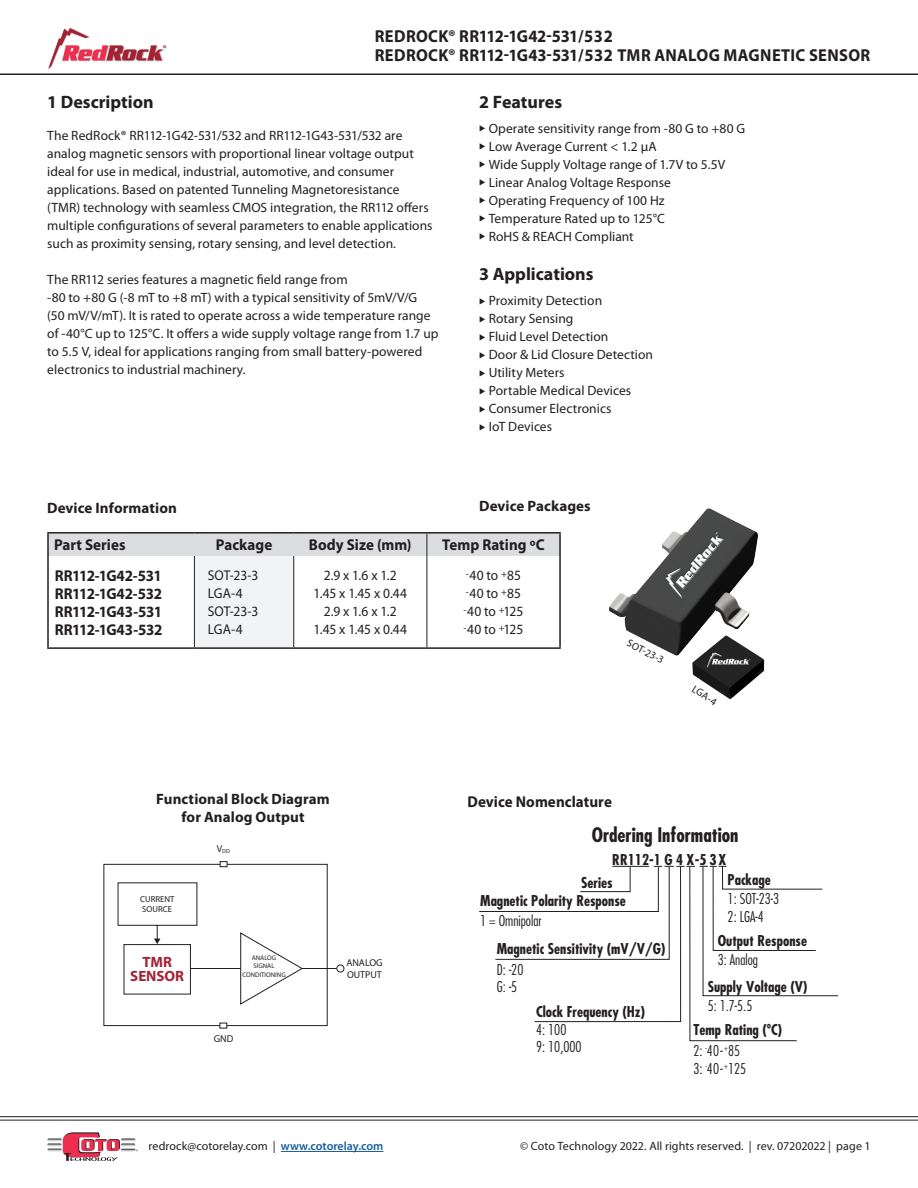
<style>
.page{position:relative;width:918px;height:1188px;background:#fff}
.page>*{position:absolute;margin:0;border:0;box-sizing:border-box;transform-origin:0 0}
.t1{font:700 condensed 19.5px "Futura Std";color:#231f20}
.BCoto_Catalog_Subhea{font:700 18px "Myriad Pro";color:#231f20}
.t2{font:700 17.4px "Myriad Pro";letter-spacing:.015em;color:#231f20;scale:.95 1}
.Main_Title_for_TOC{font:700 15.75px "Myriad Pro";color:#231f20;scale:.95 1}
.Main_Title_for_TOC-2{font:700 15.75px "Myriad Pro";letter-spacing:-.03em;color:#231f20;scale:.95 1}
.Main_Title_for_TOC-3{font:700 15.75px "Myriad Pro";letter-spacing:-.02em;color:#231f20;scale:.95 1}
.BCoto_Catalog_Subhea-2{font:700 15.75px "Myriad Pro";letter-spacing:.005em;color:#231f20;scale:.95 1}
.BCoto_Catalog_Subhea-3{font:700 15px/18px "Myriad Pro";letter-spacing:.005em;color:#231f20;text-align:center}
.t3{font:700 14.85px/14.4px "Myriad Pro";color:#a52235;text-align:center}
.t4{font:700 condensed 14.55px/19px "Futura Std";color:#231f20}
.t5{font:300 condensed 14.55px/19px "Futura Std";color:#231f20}
.Main_Title_for_TOC-4{font:14.1px "Myriad Pro";letter-spacing:-.005em;color:#231f20;scale:.95 1}
.BCoto_Catalog_Subhea-4{font:13.5px/18px "Myriad Pro";letter-spacing:.005em;color:#231f20}
.t6{font:12px "Myriad Pro";letter-spacing:.005em;color:#231f20}
.BCoto_Catalog_Subhea-5{font:10.5px "Myriad Pro";color:#231f20}
.t7{font:9.9px/11.9px "Myriad Pro";color:#231f20}
.t8{font:8.7px/9.4px "Myriad Pro";color:#231f20}
.t9{font:6.75px/8.1px "Myriad Pro";color:#231f20;text-align:center}
.t10{font:5.85px "Myriad Pro";color:#231f20}
.t11{font:500 4.35px "Serpentine";color:#a52235}
.s1{font-size:9.9px}
.s2{font-weight:700}
.s3{font-weight:300}
.s4{font-weight:600;color:#175d9e}
</style>
<div class="page">
<svg style="left:48px;top:28px;width:115px;height:41px"></svg>
<hr style="left:0;top:74px;width:918px;height:1px;background:#231f20">
<hr style="left:281px;top:1151px;width:102px;height:1px;background:#175d9e">
<svg style="left:47px;top:1132px;width:91px;height:29px"></svg>
<hr style="left:0;top:1120px;width:918px;height:1px;background:#231f20">
<hr style="left:0;top:1116px;width:918px;height:1px;background:#231f20">
<svg style="left:117px;top:882px;width:81px;height:113px"></svg>
<hr style="left:190px;top:968px;width:147px;height:1px;background:#231f20">
<svg style="left:240px;top:932px;width:62px;height:73px"></svg>
<div style="left:336px;top:964px;width:8px;height:9px;border:1px solid #231f20;border-radius:50%"></div>
<div style="left:103px;top:864px;width:225px;height:162px;border:1px solid #231f20"></div>
<svg style="left:220px;top:861px;width:8px;height:6px"></svg>
<svg style="left:219px;top:1023px;width:8px;height:6px"></svg>
<img style="left:609px;top:508px;width:156px;height:192px">
<div style="left:194px;top:556px;width:100px;height:92px;background:#f2f3f4"></div>
<hr style="left:47px;top:532px;width:147px;height:2px;background:#231f20">
<hr style="left:47px;top:534px;width:2px;height:22px;background:#231f20">
<hr style="left:194px;top:532px;width:100px;height:2px;background:#231f20">
<hr style="left:294px;top:532px;width:133px;height:2px;background:#231f20">
<hr style="left:427px;top:532px;width:134px;height:2px;background:#231f20">
<hr style="left:559px;top:534px;width:2px;height:22px;background:#231f20">
<hr style="left:47px;top:556px;width:2px;height:91px;background:#231f20">
<hr style="left:559px;top:556px;width:2px;height:91px;background:#231f20">
<hr style="left:194px;top:556px;width:1px;height:91px;background:#231f20">
<hr style="left:294px;top:556px;width:1px;height:91px;background:#231f20">
<hr style="left:47px;top:647px;width:147px;height:2px;background:#231f20">
<hr style="left:194px;top:647px;width:100px;height:2px;background:#231f20">
<hr style="left:294px;top:647px;width:133px;height:2px;background:#231f20">
<hr style="left:427px;top:647px;width:134px;height:2px;background:#231f20">
<div style="left:48px;top:533px;width:512px;height:23px;background:#dcdddf"></div>
<hr style="left:427px;top:556px;width:1px;height:91px;background:#231f20">
<svg style="left:479px;top:866px;width:359px;height:176px"></svg>
<p class="t11" style="left:163px;top:45px;width:5px">®</p>
<p class="t2" style="left:375px;top:27px;width:252px">REDROCK® RR112-1G42-531/532</p>
<p class="t2" style="left:375px;top:45px;width:523px">REDROCK® RR112-1G43-531/532 TMR ANALOG MAGNETIC SENSOR</p>
<p class="BCoto_Catalog_Subhea" style="left:47px;top:92px;width:108px">1 Description</p>
<p class="BCoto_Catalog_Subhea-4" style="left:47px;top:126px;width:387px">The RedRock® RR112-1G42-531/532 and RR112-1G43-531/532 are analog magnetic sensors with proportional linear voltage output ideal for use in medical, industrial, automotive, and consumer applications. Based on patented Tunneling Magnetoresistance (TMR) technology with seamless CMOS integration, the RR112 offers multiple configurations of several parameters to enable applications such as proximity sensing, rotary sensing, and level detection.</p>
<p class="BCoto_Catalog_Subhea-4" style="left:47px;top:270px;width:393px">The RR112 series features a magnetic field range from<br>-80 to +80 G (-8 mT to +8 mT) with a typical sensitivity of 5mV/V/G<br>(50 mV/V/mT). It is rated to operate across a wide temperature range of -40°C up to 125°C. It offers a wide supply voltage range from 1.7 up to 5.5 V, ideal for applications ranging from small battery-powered electronics to industrial machinery.</p>
<p class="BCoto_Catalog_Subhea" style="left:479px;top:92px;width:85px">2 Features</p>
<p class="BCoto_Catalog_Subhea-4" style="left:479px;top:119px;width:267px">◆ Operate sensitivity range from -80 G to +80 G</p>
<p class="BCoto_Catalog_Subhea-4" style="left:479px;top:137px;width:179px">◆ Low Average Current &lt; 1.2 µA</p>
<p class="BCoto_Catalog_Subhea-4" style="left:479px;top:155px;width:248px">◆ Wide Supply Voltage range of 1.7V to 5.5V</p>
<p class="BCoto_Catalog_Subhea-4" style="left:479px;top:173px;width:193px">◆ Linear Analog Voltage Response</p>
<p class="BCoto_Catalog_Subhea-4" style="left:479px;top:191px;width:187px">◆ Operating Frequency of 100 Hz</p>
<p class="BCoto_Catalog_Subhea-4" style="left:479px;top:209px;width:187px">◆ Temperature Rated up to 125°C</p>
<p class="BCoto_Catalog_Subhea-4" style="left:479px;top:227px;width:156px">◆ RoHS &amp; REACH Compliant</p>
<p class="BCoto_Catalog_Subhea" style="left:479px;top:264px;width:116px">3 Applications</p>
<p class="BCoto_Catalog_Subhea-4" style="left:479px;top:292px;width:124px">◆ Proximity Detection</p>
<p class="BCoto_Catalog_Subhea-4" style="left:479px;top:310px;width:96px">◆ Rotary Sensing</p>
<p class="BCoto_Catalog_Subhea-4" style="left:479px;top:328px;width:131px">◆ Fluid Level Detection</p>
<p class="BCoto_Catalog_Subhea-4" style="left:479px;top:346px;width:175px">◆ Door &amp; Lid Closure Detection</p>
<p class="BCoto_Catalog_Subhea-4" style="left:479px;top:364px;width:87px">◆ Utility Meters</p>
<p class="BCoto_Catalog_Subhea-4" style="left:479px;top:382px;width:154px">◆ Portable Medical Devices</p>
<p class="BCoto_Catalog_Subhea-4" style="left:479px;top:400px;width:134px">◆ Consumer Electronics</p>
<p class="BCoto_Catalog_Subhea-4" style="left:479px;top:418px;width:74px">◆ IoT Devices</p>
<p class="BCoto_Catalog_Subhea-3" style="left:479px;top:498px;width:113px">Device Packages</p>
<p class="BCoto_Catalog_Subhea-3" style="left:47px;top:499px;width:131px">Device Information</p>
<p class="Main_Title_for_TOC" style="left:54px;top:536px;width:77px">Part Series</p>
<p class="Main_Title_for_TOC" style="left:216px;top:536px;width:61px">Package</p>
<p class="Main_Title_for_TOC" style="left:309px;top:536px;width:110px">Body Size (mm)</p>
<p class="Main_Title_for_TOC" style="left:442px;top:536px;width:110px">Temp Rating ºC</p>
<p class="Main_Title_for_TOC-2" style="left:55px;top:566px;width:114px">RR112-1G42-531</p>
<p class="Main_Title_for_TOC-3" style="left:55px;top:584px;width:115px">RR112-1G42-532</p>
<p class="Main_Title_for_TOC-2" style="left:55px;top:602px;width:115px">RR112-1G43-531</p>
<p class="Main_Title_for_TOC-3" style="left:55px;top:620px;width:115px">RR112-1G43-532</p>
<p class="Main_Title_for_TOC-4" style="left:208px;top:568px;width:55px">SOT-23-3</p>
<p class="Main_Title_for_TOC-4" style="left:208px;top:586px;width:38px">LGA-4</p>
<p class="Main_Title_for_TOC-4" style="left:208px;top:604px;width:55px">SOT-23-3</p>
<p class="Main_Title_for_TOC-4" style="left:208px;top:622px;width:38px">LGA-4</p>
<p class="Main_Title_for_TOC-4" style="left:324px;top:568px;width:78px">2.9 x 1.6 x 1.2</p>
<p class="Main_Title_for_TOC-4" style="left:314px;top:586px;width:100px">1.45 x 1.45 x 0.44</p>
<p class="Main_Title_for_TOC-4" style="left:324px;top:604px;width:78px">2.9 x 1.6 x 1.2</p>
<p class="Main_Title_for_TOC-4" style="left:314px;top:622px;width:100px">1.45 x 1.45 x 0.44</p>
<p class="Main_Title_for_TOC-4" style="left:466px;top:568px;width:59px"><sup>-</sup>40 to <sup>+</sup>85</p>
<p class="Main_Title_for_TOC-4" style="left:466px;top:586px;width:59px"><sup>-</sup>40 to <sup>+</sup>85</p>
<p class="Main_Title_for_TOC-4" style="left:464px;top:604px;width:65px"><sup>-</sup>40 to <sup>+</sup>125</p>
<p class="Main_Title_for_TOC-4" style="left:464px;top:622px;width:65px"><sup>-</sup>40 to <sup>+</sup>125</p>
<p class="BCoto_Catalog_Subhea-5" style="left:630px;top:637px;width:42px;rotate:27deg">SOT-23-3</p>
<p class="BCoto_Catalog_Subhea-5" style="left:696px;top:683px;width:29px;rotate:33deg">LGA-4</p>
<p class="BCoto_Catalog_Subhea-3" style="left:156px;top:790px;width:175px">Functional Block Diagram for Analog Output</p>
<p class="t8" style="left:140px;top:894px;width:36px">CURRENT<br>SOURCE</p>
<p class="t3" style="left:130px;top:954px;width:55px">TMR<br>SENSOR</p>
<p class="t10" style="left:217px;top:848px;width:15px"><span class="s1">V</span>DD</p>
<p class="t9" style="left:242px;top:954px;width:45px">ANALOG<br>SIGNAL<br>CONDITIONING</p>
<p class="t7" style="left:346px;top:956px;width:38px">ANALOG<br>OUTPUT</p>
<p class="t7" style="left:214px;top:1033px;width:21px">GND</p>
<p class="BCoto_Catalog_Subhea-2" style="left:468px;top:792px;width:153px">Device Nomenclature</p>
<p class="t1" style="left:592px;top:823px;width:148px">Ordering Information</p>
<p class="t4" style="left:581px;top:848px;width:147px;line-height:23.1px;text-indent:31px">RR112-1 G 4 X-5 3X<br>Series</p>
<p class="t5" style="left:728px;top:870px;width:53px"><span class="s2">Package<br></span>1: SOT-23-3</p>
<p class="t5" style="left:728px;top:907px;width:38px">2: LGA-4</p>
<p class="t4" style="left:480px;top:892px;width:147px">Magnetic Polarity Response<br><span class="s3">1 = Omnipolar</span></p>
<p class="t4" style="left:497px;top:938px;width:170px;line-height:21.1px">Magnetic Sensitivity (mV/V/G)<br><span class="s3">D: -20</span></p>
<p class="t5" style="left:497px;top:977px;width:22px">G: -5</p>
<p class="t4" style="left:536px;top:1003px;width:111px;line-height:17.5px">Clock Frequency (Hz)<br><span class="s3">4: 100<br>9: 10,000</span></p>
<p class="t4" style="left:718px;top:931px;width:91px">Output Response<br><span class="s3">3: Analog</span></p>
<p class="t4" style="left:708px;top:977px;width:101px">Supply Voltage (V)<br><span class="s3">5: 1.7-5.5</span></p>
<p class="t4" style="left:694px;top:1019px;width:90px;line-height:21.1px">Temp Rating (ºC)<br><span class="s3">2:</span> <sup>-</sup><span class="s3">40-</span> <sup>+</sup><span class="s3">85</span></p>
<p class="t5" style="left:694px;top:1059px;width:54px">3: <sup>-</sup>40- <sup>+</sup>125</p>
<p class="t6" style="left:148px;top:1140px;width:236px">redrock@cotorelay.com | <span class="s4">www.cotorelay.com</span></p>
<p class="t6" style="left:520px;top:1140px;width:352px">© Coto Technology 2022. All rights reserved. | rev. 07202022 | page 1</p>
</div>
